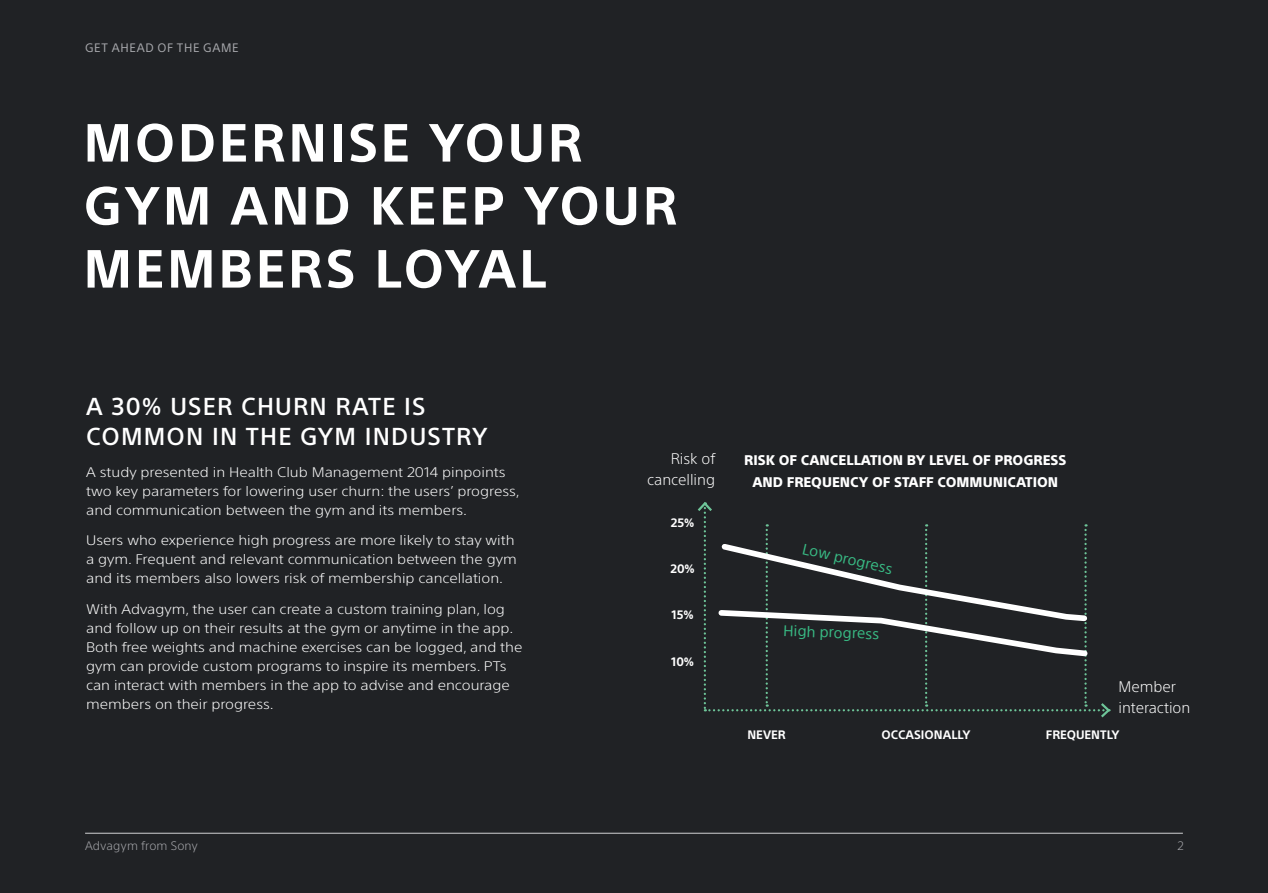
<style>
.page{position:relative;width:1268px;height:893px;background:#fff}
.page>*{position:absolute;margin:0;border:0;box-sizing:border-box;transform-origin:0 0}
.t1{font:700 52.5px/63px "SST";letter-spacing:.05em;color:#fff}
.t2{font:500 24px/30px "SST";letter-spacing:.05em;color:#fff}
.t3{font:300 15px/21px "SST";color:#fff;text-align:right}
.t4{font:15px "SST";color:#38b983}
.t5{font:800 13.65px/22.4px "SST";color:#fff;text-align:center}
.t6{font:300 13.5px/19px "SST";color:#fff;scale:1.11 1}
.t7{font:700 12px "SST";color:#fff}
.t8{font:12px "SST";letter-spacing:.055em;color:#a8a9ad}
.t9{font:300 12px "SST";letter-spacing:.02em;color:#a8a9ad}
</style>
<div class="page">
<div style="left:0;top:0;width:1267px;height:893px;background:#202225"></div>
<hr style="left:85px;top:833px;width:1097px;height:1px;background:#d1d2d4">
<svg style="left:697px;top:502px;width:414px;height:216px"></svg>
<p class="t8" style="left:85px;top:40px;width:155px">GET AHEAD OF THE GAME</p>
<h1 class="t1" style="left:83px;top:111px;width:595px">MODERNISE YOUR<br>GYM AND KEEP YOUR<br>MEMBERS LOYAL</h1>
<h2 class="t2" style="left:86px;top:391px;width:403px">A 30% USER CHURN RATE IS<br>COMMON IN THE GYM INDUSTRY</h2>
<p class="t6" style="left:86px;top:462px;width:392px">A study presented in Health Club Management 2014 pinpoints two key parameters for lowering user churn: the users’ progress, and communication between the gym and its members.</p>
<p class="t6" style="left:86px;top:531px;width:389px">Users who experience high progress are more likely to stay with a gym. Frequent and relevant communication between the gym and its members also lowers risk of membership cancellation.</p>
<p class="t6" style="left:86px;top:599px;width:394px">With Advagym, the user can create a custom training plan, log and follow up on their results at the gym or anytime in the app.<br>Both free weights and machine exercises can be logged, and the gym can provide custom programs to inspire its members. PTs can interact with members in the app to advise and encourage members on their progress.</p>
<p class="t3" style="left:647px;top:448px;width:69px">Risk of cancelling</p>
<p class="t7" style="left:670px;top:515px;width:25px">25%</p>
<p class="t7" style="left:670px;top:561px;width:26px">20%</p>
<p class="t7" style="left:671px;top:608px;width:24px">15%</p>
<p class="t7" style="left:671px;top:654px;width:25px">10%</p>
<p class="t5" style="left:744px;top:449px;width:323px">RISK OF CANCELLATION BY LEVEL OF PROGRESS<br>AND FREQUENCY OF STAFF COMMUNICATION</p>
<p class="t4" style="left:804px;top:540px;width:93px;rotate:13deg">Low progress</p>
<p class="t4" style="left:783px;top:622px;width:97px;rotate:2deg">High progress</p>
<p class="t3" style="left:1118px;top:676px;width:73px;text-align:left">Member interaction</p>
<p class="t7" style="left:747px;top:727px;width:40px">NEVER</p>
<p class="t7" style="left:881px;top:728px;width:90px">OCCASIONALLY</p>
<p class="t7" style="left:1045px;top:728px;width:75px">FREQUENTLY</p>
<p class="t9" style="left:85px;top:839px;width:114px">Advagym from Sony</p>
<p class="t9" style="left:1177px;top:839px;width:8px">2</p>
</div>
